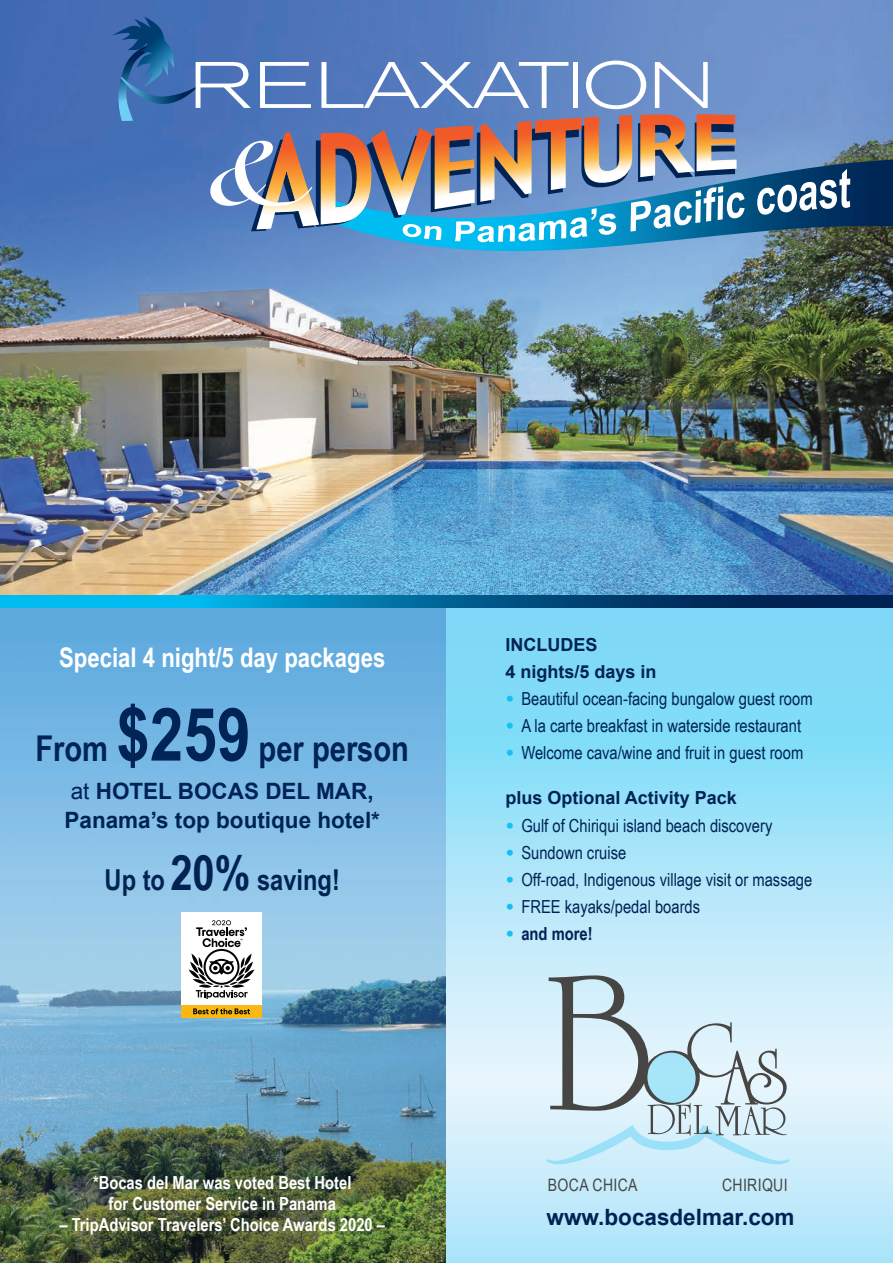
<style>
.page{position:relative;width:893px;height:1263px;background:#fff}
.page>*{position:absolute;margin:0;border:0;box-sizing:border-box;transform-origin:0 0}
.t1{font:300 expanded 65.1px "Akzidenz Grotesk BE";letter-spacing:-.005em;color:#fff;scale:1.11 1}
.t2{font:700 35.55px "Arial Narrow";color:#002456}
.t3{font:700 28.8px "Arial Narrow";color:#002354}
.t4{font:700 27px "Arial Narrow";color:#fff}
.t5{font:700 22.5px/29px "Arial";color:#002354}
.t6{font:18px "Arial Narrow";color:#002354}
.t7{font:700 18px/21px "Arial Narrow";color:#fff;text-align:center}
.t8{font:700 18px/27px "Arial";color:#002354}
.t9{font:700 18px "Arial Narrow";color:#002354}
.t10{font:17.1px "Arial Narrow";letter-spacing:.02em;color:#484644}
.s1{font-size:73.5px}
.s2{font-weight:400}
.s3{font-size:48.9px}
.s4{font-family:"Arial";font-weight:900;color:#12c0f2}
</style>
<div class="page">
<img style="left:0;top:0;width:893px;height:596px">
<svg style="left:446px;top:608px;width:447px;height:655px"></svg>
<img style="left:0;top:608px;width:446px;height:655px">
<svg style="left:325px;top:160px;width:568px;height:105px"></svg>
<svg style="left:757px;top:169px;width:93px;height:46px"></svg>
<svg style="left:0;top:596px;width:893px;height:12px"></svg>
<svg style="left:112px;top:17px;width:88px;height:104px"></svg>
<svg style="left:210px;top:114px;width:535px;height:128px"></svg>
<svg style="left:546px;top:975px;width:244px;height:189px"></svg>
<div style="left:182px;top:912px;width:80px;height:105px;background:#fff"></div>
<div style="left:182px;top:1005px;width:80px;height:12px;background:#fab813"></div>
<svg style="left:193px;top:1008px;width:57px;height:6px"></svg>
<svg style="left:189px;top:920px;width:65px;height:79px"></svg>
<h1 class="t1" style="left:190px;top:48px;width:474px">RELAXATION</h1>
<h3 class="t4" style="left:59px;top:637px;width:328px">Special 4 night/5 day packages</h3>
<h2 class="t2" style="left:35px;top:721px;width:375px">From <span class="s1">$259</span> per person</h2>
<p class="t5" style="left:64px;top:778px;width:317px"><span class="s2">at</span> HOTEL BOCAS DEL MAR,<br>Panama’s top boutique hotel*</p>
<h3 class="t3" style="left:105px;top:858px;width:237px">Up to <span class="s3">20%</span> saving!</h3>
<p class="t7" style="left:93px;top:1171px;width:260px">*Bocas del Mar was voted Best Hotel for Customer Service in Panama</p>
<p class="t7" style="left:59px;top:1213px;width:327px">– TripAdvisor Travelers’ Choice Awards 2020 –</p>
<p class="t8" style="left:505px;top:632px;width:153px">INCLUDES<br>4 nights/5 days in</p>
<p class="t6" style="left:505px;top:686px;width:309px"><span class="s4">•</span> Beautiful ocean-facing bungalow guest room</p>
<p class="t6" style="left:505px;top:713px;width:297px"><span class="s4">•</span> A la carte breakfast in waterside restaurant</p>
<p class="t6" style="left:505px;top:740px;width:299px"><span class="s4">•</span> Welcome cava/wine and fruit in guest room</p>
<p class="t8" style="left:505px;top:785px;width:233px">plus Optional Activity Pack</p>
<p class="t6" style="left:505px;top:812px;width:268px"><span class="s4">•</span> Gulf of Chiriqui island beach discovery</p>
<p class="t6" style="left:505px;top:839px;width:122px"><span class="s4">•</span> Sundown cruise</p>
<p class="t6" style="left:505px;top:866px;width:308px"><span class="s4">•</span> Off-road, Indigenous village visit or massage</p>
<p class="t6" style="left:505px;top:893px;width:196px"><span class="s4">•</span> FREE kayaks/pedal boards</p>
<p class="t9" style="left:505px;top:919px;width:89px"><span class="s4">•</span> and more!</p>
<p class="t10" style="left:548px;top:1172px;width:91px">BOCA CHICA</p>
<p class="t10" style="left:722px;top:1172px;width:67px">CHIRIQUI</p>
<p class="t5" style="left:547px;top:1203px;width:250px">www.bocasdelmar.com</p>
</div>
